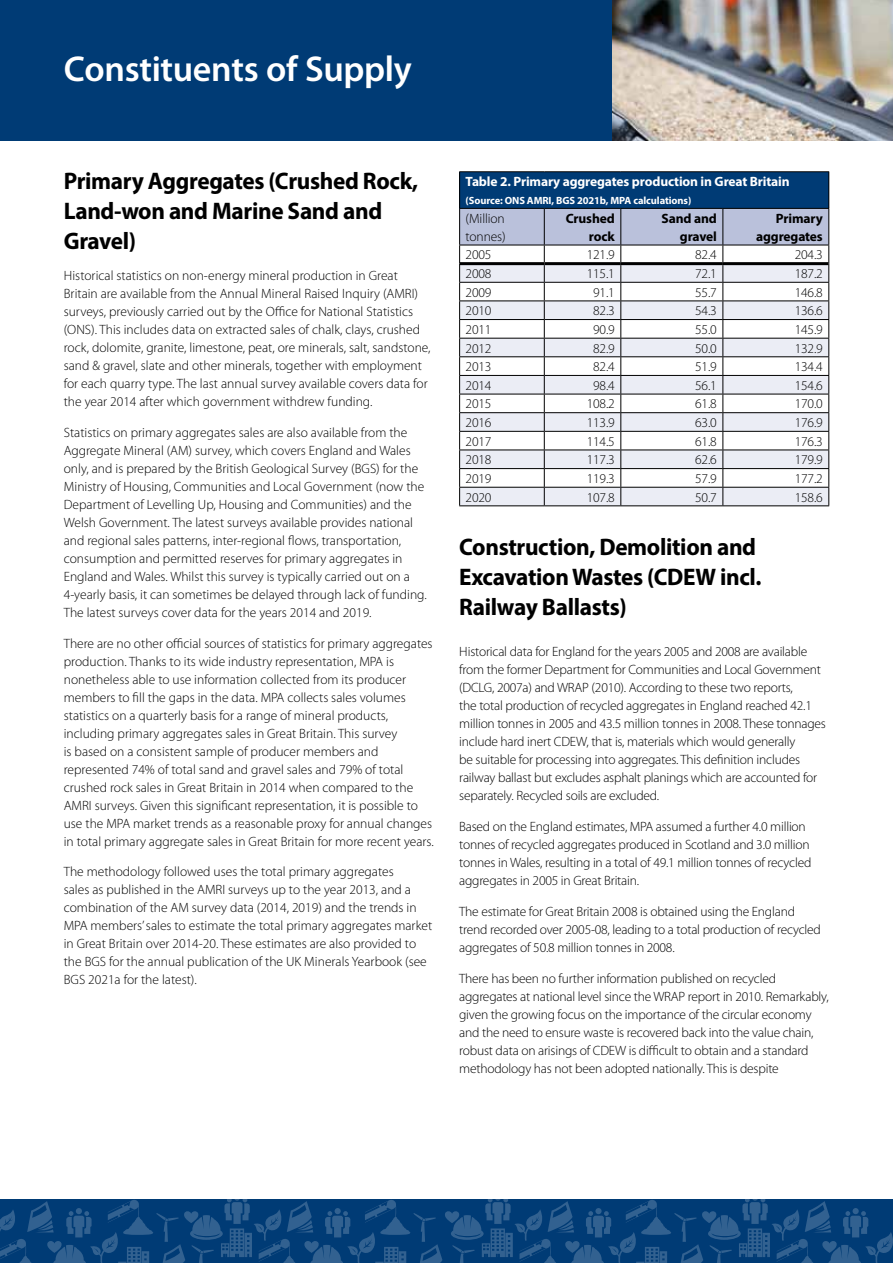
<style>
.page{position:relative;width:893px;height:1263px;background:#fff}
.page>*{position:absolute;margin:0;border:0;box-sizing:border-box;transform-origin:0 0}
.t1{font:600 36px "Myriad Pro";letter-spacing:-.01em;color:#fff}
.t2{font:700 24px/30px "Myriad Pro";letter-spacing:-.015em;color:#000}
.t3{font:300 13.5px/18px "Myriad Pro";color:#000}
.t4{font:700 13.5px "Myriad Pro";letter-spacing:-.01em;color:#fff}
.t5{font:700 13.5px/18px "Myriad Pro";letter-spacing:-.01em;color:#000;text-align:right}
.t6{font:700 10.5px "Myriad Pro";letter-spacing:-.01em;color:#fff}
</style>
<div class="page">
<div style="left:0;top:0;width:893px;height:140px;background:#003b75"></div>
<img style="left:612px;top:0;width:281px;height:140px">
<svg style="left:0;top:1199px;width:893px;height:64px;background:#0e467c"></svg>
<div style="left:460px;top:172px;width:369px;height:36px;background:#003b75"></div>
<hr style="left:459px;top:171px;width:85px;height:1px;background:#000">
<hr style="left:459px;top:172px;width:1px;height:36px;background:#000">
<hr style="left:544px;top:171px;width:77px;height:1px;background:#000">
<hr style="left:621px;top:171px;width:102px;height:1px;background:#000">
<hr style="left:723px;top:171px;width:106px;height:1px;background:#000">
<hr style="left:828px;top:172px;width:1px;height:36px;background:#000">
<svg style="left:459px;top:208px;width:370px;height:297px"></svg>
<hr style="left:459px;top:505px;width:85px;height:1px;background:#000">
<hr style="left:544px;top:505px;width:77px;height:1px;background:#000">
<hr style="left:621px;top:505px;width:102px;height:1px;background:#000">
<hr style="left:723px;top:505px;width:106px;height:1px;background:#000">
<hr style="left:460px;top:262px;width:84px;height:3px;background:#000">
<hr style="left:544px;top:262px;width:77px;height:3px;background:#000">
<hr style="left:621px;top:262px;width:102px;height:3px;background:#000">
<hr style="left:723px;top:262px;width:105px;height:3px;background:#000">
<h1 class="t1" style="left:64px;top:46px;width:350px">Constituents of Supply</h1>
<h2 class="t2" style="left:64px;top:165px;width:356px">Primary Aggregates (Crushed Rock,<br>Land-won and Marine Sand and<br>Gravel)</h2>
<p class="t3" style="left:64px;top:267px;width:368px">Historical statistics on non-energy mineral production in Great Britain are available from the Annual Mineral Raised Inquiry (AMRI) surveys, previously carried out by the Office for National Statistics (ONS). This includes data on extracted sales of chalk, clays, crushed rock, dolomite, granite, limestone, peat, ore minerals, salt, sandstone, sand &amp; gravel, slate and other minerals, together with employment for each quarry type. The last annual survey available covers data for the year 2014 after which government withdrew funding.</p>
<p class="t3" style="left:64px;top:423px;width:364px">Statistics on primary aggregates sales are also available from the Aggregate Mineral (AM) survey, which covers England and Wales only, and is prepared by the British Geological Survey (BGS) for the Ministry of Housing, Communities and Local Government (now the Department of Levelling Up, Housing and Communities) and the Welsh Government. The latest surveys available provides national and regional sales patterns, inter-regional flows, transportation, consumption and permitted reserves for primary aggregates in England and Wales. Whilst this survey is typically carried out on a 4-yearly basis, it can sometimes be delayed through lack of funding.<br>The latest surveys cover data for the years 2014 and 2019.</p>
<p class="t3" style="left:64px;top:634px;width:371px">There are no other official sources of statistics for primary aggregates production. Thanks to its wide industry representation, MPA is nonetheless able to use information collected from its producer members to fill the gaps in the data. MPA collects sales volumes statistics on a quarterly basis for a range of mineral products, including primary aggregates sales in Great Britain. This survey<br>is based on a consistent sample of producer members and represented 74% of total sand and gravel sales and 79% of total crushed rock sales in Great Britain in 2014 when compared to the AMRI surveys. Given this significant representation, it is possible to use the MPA market trends as a reasonable proxy for annual changes in total primary aggregate sales in Great Britain for more recent years.</p>
<p class="t3" style="left:64px;top:863px;width:370px">The methodology followed uses the total primary aggregates<br>sales as published in the AMRI surveys up to the year 2013, and a combination of the AM survey data (2014, 2019) and the trends in MPA members’ sales to estimate the total primary aggregates market in Great Britain over 2014-20. These estimates are also provided to the BGS for the annual publication of the UK Minerals Yearbook (see BGS 2021a for the latest).</p>
<p class="t4" style="left:466px;top:173px;width:326px">Table 2. Primary aggregates production in Great Britain</p>
<p class="t6" style="left:466px;top:194px;width:227px">(Source: ONS AMRI, BGS 2021b, MPA calculations)</p>
<p class="t3" style="left:466px;top:209px;width:42px">(Million tonnes)</p>
<p class="t5" style="left:566px;top:209px;width:51px">Crushed rock</p>
<p class="t5" style="left:661px;top:209px;width:57px">Sand and gravel</p>
<p class="t5" style="left:756px;top:209px;width:68px">Primary aggregates</p>
<p class="t3" style="left:466px;top:246px;width:27px">2005</p>
<p class="t3" style="left:587px;top:246px;width:30px">121.9</p>
<p class="t3" style="left:695px;top:246px;width:23px">82.4</p>
<p class="t3" style="left:795px;top:246px;width:30px">204.3</p>
<p class="t3" style="left:466px;top:265px;width:27px">2008</p>
<p class="t3" style="left:587px;top:265px;width:30px">115.1</p>
<p class="t3" style="left:695px;top:265px;width:23px">72.1</p>
<p class="t3" style="left:795px;top:265px;width:30px">187.2</p>
<p class="t3" style="left:466px;top:283px;width:27px">2009</p>
<p class="t3" style="left:593px;top:283px;width:23px">91.1</p>
<p class="t3" style="left:695px;top:283px;width:23px">55.7</p>
<p class="t3" style="left:795px;top:283px;width:30px">146.8</p>
<p class="t3" style="left:466px;top:302px;width:27px">2010</p>
<p class="t3" style="left:593px;top:302px;width:23px">82.3</p>
<p class="t3" style="left:695px;top:302px;width:23px">54.3</p>
<p class="t3" style="left:795px;top:302px;width:30px">136.6</p>
<p class="t3" style="left:466px;top:321px;width:27px">2011</p>
<p class="t3" style="left:593px;top:321px;width:23px">90.9</p>
<p class="t3" style="left:695px;top:321px;width:23px">55.0</p>
<p class="t3" style="left:795px;top:321px;width:30px">145.9</p>
<p class="t3" style="left:466px;top:339px;width:27px">2012</p>
<p class="t3" style="left:593px;top:339px;width:23px">82.9</p>
<p class="t3" style="left:695px;top:339px;width:23px">50.0</p>
<p class="t3" style="left:795px;top:339px;width:30px">132.9</p>
<p class="t3" style="left:466px;top:358px;width:27px">2013</p>
<p class="t3" style="left:593px;top:358px;width:23px">82.4</p>
<p class="t3" style="left:695px;top:358px;width:23px">51.9</p>
<p class="t3" style="left:795px;top:358px;width:30px">134.4</p>
<p class="t3" style="left:466px;top:376px;width:27px">2014</p>
<p class="t3" style="left:593px;top:376px;width:23px">98.4</p>
<p class="t3" style="left:695px;top:376px;width:23px">56.1</p>
<p class="t3" style="left:795px;top:376px;width:30px">154.6</p>
<p class="t3" style="left:466px;top:395px;width:27px">2015</p>
<p class="t3" style="left:587px;top:395px;width:30px">108.2</p>
<p class="t3" style="left:695px;top:395px;width:23px">61.8</p>
<p class="t3" style="left:795px;top:395px;width:30px">170.0</p>
<p class="t3" style="left:466px;top:414px;width:27px">2016</p>
<p class="t3" style="left:587px;top:414px;width:30px">113.9</p>
<p class="t3" style="left:695px;top:414px;width:23px">63.0</p>
<p class="t3" style="left:795px;top:414px;width:30px">176.9</p>
<p class="t3" style="left:466px;top:432px;width:27px">2017</p>
<p class="t3" style="left:587px;top:432px;width:30px">114.5</p>
<p class="t3" style="left:695px;top:432px;width:23px">61.8</p>
<p class="t3" style="left:795px;top:432px;width:30px">176.3</p>
<p class="t3" style="left:466px;top:451px;width:27px">2018</p>
<p class="t3" style="left:587px;top:451px;width:30px">117.3</p>
<p class="t3" style="left:695px;top:451px;width:23px">62.6</p>
<p class="t3" style="left:795px;top:451px;width:30px">179.9</p>
<p class="t3" style="left:466px;top:470px;width:27px">2019</p>
<p class="t3" style="left:587px;top:470px;width:30px">119.3</p>
<p class="t3" style="left:695px;top:470px;width:23px">57.9</p>
<p class="t3" style="left:795px;top:470px;width:30px">177.2</p>
<p class="t3" style="left:466px;top:488px;width:27px">2020</p>
<p class="t3" style="left:587px;top:488px;width:30px">107.8</p>
<p class="t3" style="left:695px;top:488px;width:23px">50.7</p>
<p class="t3" style="left:795px;top:488px;width:30px">158.6</p>
<h2 class="t2" style="left:459px;top:531px;width:304px">Construction, Demolition and<br>Excavation Wastes (CDEW incl.<br>Railway Ballasts)</h2>
<p class="t3" style="left:459px;top:643px;width:368px">Historical data for England for the years 2005 and 2008 are available from the former Department for Communities and Local Government (DCLG, 2007a) and WRAP (2010). According to these two reports,<br>the total production of recycled aggregates in England reached 42.1 million tonnes in 2005 and 43.5 million tonnes in 2008. These tonnages include hard inert CDEW, that is, materials which would generally<br>be suitable for processing into aggregates. This definition includes railway ballast but excludes asphalt planings which are accounted for separately. Recycled soils are excluded.</p>
<p class="t3" style="left:459px;top:818px;width:354px">Based on the England estimates, MPA assumed a further 4.0 million tonnes of recycled aggregates produced in Scotland and 3.0 million tonnes in Wales, resulting in a total of 49.1 million tonnes of recycled aggregates in 2005 in Great Britain.</p>
<p class="t3" style="left:459px;top:903px;width:363px">The estimate for Great Britain 2008 is obtained using the England trend recorded over 2005-08, leading to a total production of recycled aggregates of 50.8 million tonnes in 2008.</p>
<p class="t3" style="left:459px;top:969px;width:371px">There has been no further information published on recycled aggregates at national level since the WRAP report in 2010. Remarkably, given the growing focus on the importance of the circular economy and the need to ensure waste is recovered back into the value chain, robust data on arisings of CDEW is difficult to obtain and a standard methodology has not been adopted nationally. This is despite</p>
</div>
